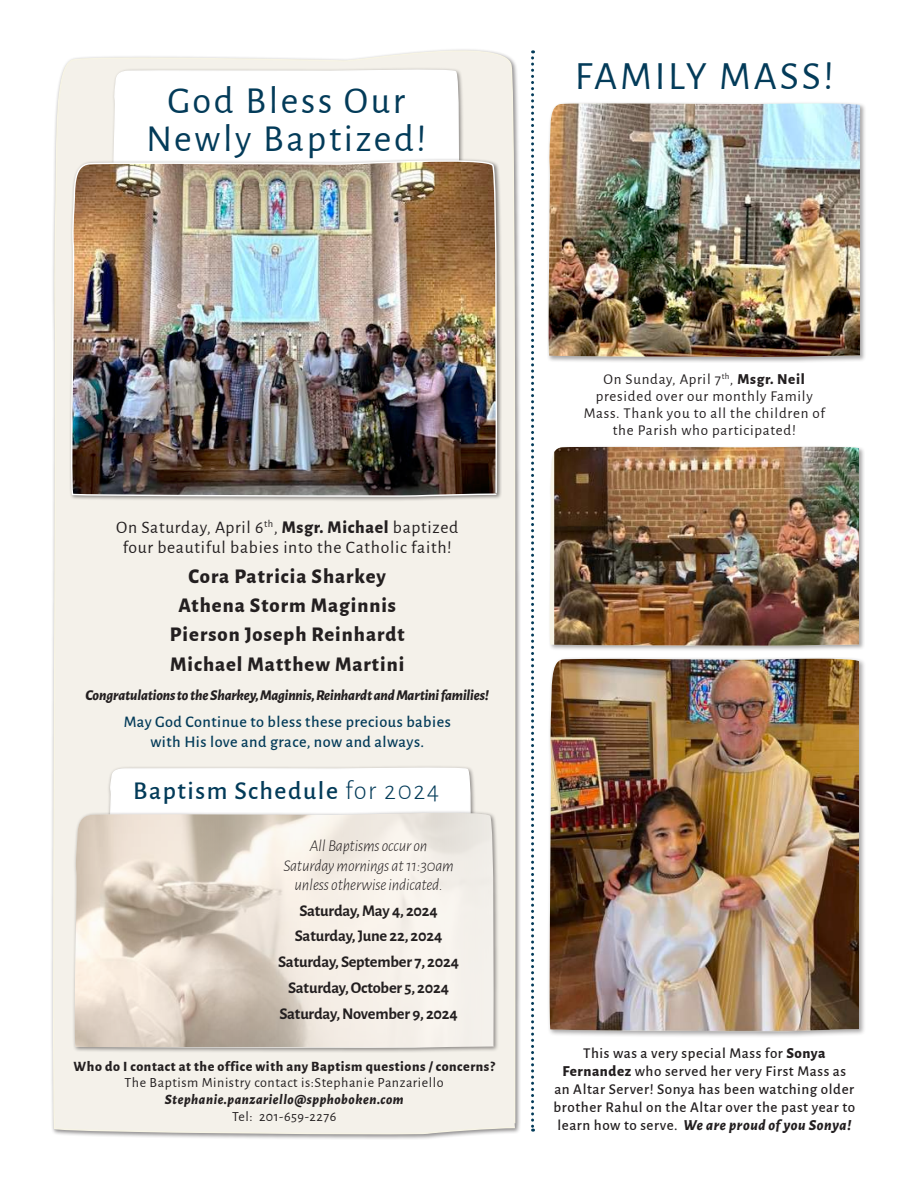
<style>
.page{position:relative;width:918px;height:1188px;background:#fff}
.page>*{position:absolute;margin:0;border:0;box-sizing:border-box;transform-origin:0 0}
.t1{font:40.2px "Alegreya Sans";letter-spacing:.07em;color:#033b59}
.t2{font:38.25px/37.3px "Alegreya Sans";letter-spacing:.07em;color:#033b59;text-align:center}
.t3{font:500 25.8px "Alegreya Sans";letter-spacing:.06em;color:#033b59}
.t4{font:800 20.55px "Alegreya Sans";letter-spacing:.05em;color:#231f20}
.t5{font:17.7px/20.5px "Alegreya Sans";letter-spacing:.04em;color:#231f20;text-align:center}
.t6{font:700 16.35px "Alegreya Sans";letter-spacing:-.01em;color:#231f20}
.t7{font:italic 300 16.35px/19.4px "Alegreya Sans";letter-spacing:-.01em;color:#231f20;text-align:center}
.t8{font:500 16.2px/20.5px "Alegreya Sans";letter-spacing:.03em;color:#033b59;text-align:center}
.t9{font:500 15px/18px "Alegreya Sans";letter-spacing:.04em;color:#231f20;text-align:center}
.t10{font:15px/17.1px "Alegreya Sans";letter-spacing:.05em;color:#231f20;text-align:center}
.t11{font:italic 800 14.7px "Alegreya Sans";letter-spacing:-.01em;color:#231f20}
.t12{font:13.95px "Alegreya Sans";letter-spacing:.04em;color:#231f20}
.t13{font:800 13.95px "Alegreya Sans";letter-spacing:.04em;color:#231f20}
.t14{font:italic 800 13.95px "Alegreya Sans";letter-spacing:.04em;color:#231f20}
.s1{font-weight:800}
.s2{font-weight:300;font-size:26.55px}
.s3{font-weight:800;font-style:italic}
</style>
<div class="page">
<div style="left:52px;top:49px;width:464px;height:1086px;background:#f4f1ea"></div>
<svg style="left:113px;top:67px;width:347px;height:87px"></svg>
<svg style="left:108px;top:765px;width:364px;height:44px"></svg>
<svg style="left:531px;top:50px;width:3px;height:1082px"></svg>
<div style="left:548px;top:445px;width:317px;height:207px;background:#231f20;opacity:.4"></div>
<img style="left:554px;top:446px;width:305px;height:200px">
<div style="left:547px;top:101px;width:319px;height:262px;background:#231f20;opacity:.4"></div>
<img style="left:547px;top:103px;width:313px;height:254px">
<div style="left:548px;top:657px;width:318px;height:381px;background:#231f20;opacity:.4"></div>
<img style="left:550px;top:658px;width:309px;height:374px">
<div style="left:72px;top:810px;width:427px;height:243px;background:#231f20;opacity:.5"></div>
<svg style="left:73px;top:809px;width:422px;height:239px"></svg>
<img style="left:73px;top:814px;width:422px;height:233px">
<div style="left:69px;top:159px;width:433px;height:343px;background:#231f20;opacity:.5"></div>
<img style="left:70px;top:154px;width:428px;height:343px">
<p class="t2" style="left:146px;top:80px;width:282px">God Bless Our<br>Newly Baptized!</p>
<p class="t1" style="left:575px;top:49px;width:261px">FAMILY MASS!</p>
<p class="t5" style="left:116px;top:516px;width:344px">On Saturday, April 6<sup>th</sup>, <span class="s1">Msgr. Michael</span> baptized four beautiful babies into the Catholic faith!</p>
<p class="t4" style="left:188px;top:560px;width:199px">Cora Patricia Sharkey</p>
<p class="t4" style="left:178px;top:590px;width:219px">Athena Storm Maginnis</p>
<p class="t4" style="left:170px;top:619px;width:236px">Pierson Joseph Reinhardt</p>
<p class="t4" style="left:170px;top:648px;width:236px">Michael Matthew Martini</p>
<p class="t11" style="left:85px;top:684px;width:405px">Congratulations to the Sharkey, Maginnis, Reinhardt and Martini families!</p>
<p class="t8" style="left:124px;top:710px;width:329px">May God Continue to bless these precious babies with His love and grace, now and always.</p>
<p class="t3" style="left:133px;top:772px;width:308px">Baptism Schedule <span class="s2">for 2024</span></p>
<p class="t7" style="left:283px;top:836px;width:172px">All Baptisms occur on<br>Saturday mornings at 11:30am unless otherwise indicated.</p>
<p class="t6" style="left:299px;top:898px;width:140px">Saturday, May 4, 2024</p>
<p class="t6" style="left:295px;top:924px;width:149px">Saturday, June 22, 2024</p>
<p class="t6" style="left:278px;top:950px;width:182px">Saturday, September 7, 2024</p>
<p class="t6" style="left:288px;top:976px;width:162px">Saturday, October 5, 2024</p>
<p class="t6" style="left:279px;top:1001px;width:180px">Saturday, November 9, 2024</p>
<p class="t13" style="left:74px;top:1056px;width:423px">Who do I contact at the office with any Baptism questions / concerns?</p>
<p class="t12" style="left:125px;top:1073px;width:321px">The Baptism Ministry contact is:Stephanie Panzariello</p>
<p class="t14" style="left:165px;top:1089px;width:240px">Stephanie.panzariello@spphoboken.com</p>
<p class="t12" style="left:232px;top:1107px;width:106px">Tel: 201-659-2276</p>
<p class="t10" style="left:584px;top:370px;width:243px">On Sunday, April 7<sup>th</sup>, <span class="s1">Msgr. Neil </span>presided over our monthly Family<br>Mass. Thank you to all the children of the Parish who participated!</p>
<p class="t9" style="left:554px;top:1043px;width:303px">This was a very special Mass for <span class="s1">Sonya Fernandez</span> who served her very First Mass as an Altar Server! Sonya has been watching older brother Rahul on the Altar over the past year to learn how to serve. <span class="s3">We are proud of you Sonya!</span></p>
</div>
